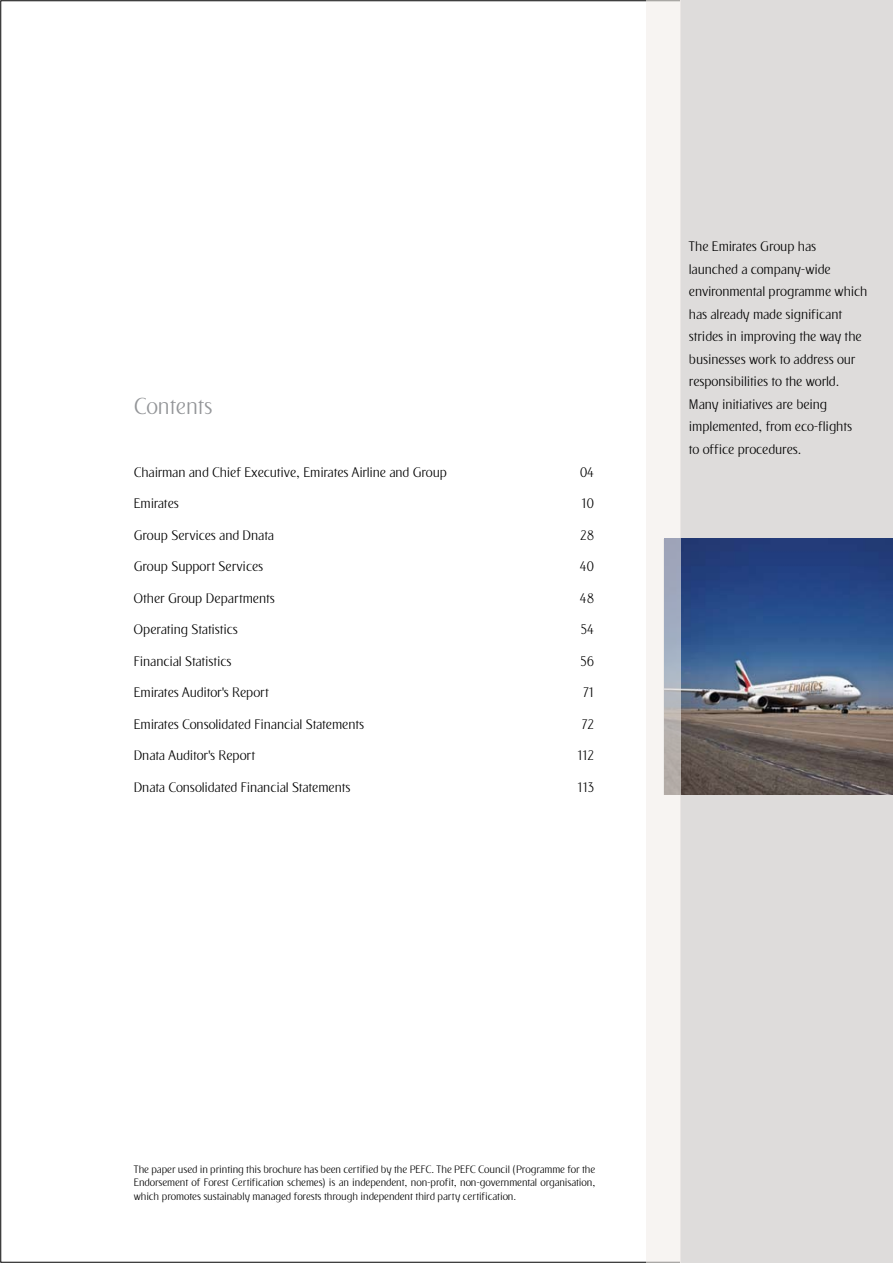
<style>
.page{position:relative;width:893px;height:1263px;background:#fff}
.page>*{position:absolute;margin:0;border:0;box-sizing:border-box;transform-origin:0 0}
.t1{font:22.5px "EK03 Plain L02";color:#939598}
.t2{font:13.5px/22.5px "EK03 Plain L02";color:#000}
.t3{font:10.5px/13.5px "EK03 Plain L02";color:#000;text-align:justify}
</style>
<div class="page">
<div style="left:680px;top:0;width:213px;height:1263px;background:#dedcdb"></div>
<img style="left:680px;top:539px;width:213px;height:255px">
<svg style="left:646px;top:0;width:34px;height:1263px;fill:#f7f4f2"></svg>
<p class="t1" style="left:134px;top:394px;width:80px">Contents</p>
<p class="t2" style="left:134px;top:461px;width:315px">Chairman and Chief Executive, Emirates Airline and Group</p>
<p class="t2" style="left:580px;top:461px;width:16px">04</p>
<p class="t2" style="left:134px;top:492px;width:47px">Emirates</p>
<p class="t2" style="left:581px;top:492px;width:14px">10</p>
<p class="t2" style="left:134px;top:524px;width:142px">Group Services and Dnata</p>
<p class="t2" style="left:580px;top:524px;width:15px">28</p>
<p class="t2" style="left:134px;top:555px;width:131px">Group Support Services</p>
<p class="t2" style="left:580px;top:555px;width:16px">40</p>
<p class="t2" style="left:134px;top:587px;width:143px">Other Group Departments</p>
<p class="t2" style="left:580px;top:587px;width:16px">48</p>
<p class="t2" style="left:134px;top:618px;width:105px">Operating Statistics</p>
<p class="t2" style="left:581px;top:618px;width:15px">54</p>
<p class="t2" style="left:134px;top:650px;width:99px">Financial Statistics</p>
<p class="t2" style="left:580px;top:650px;width:15px">56</p>
<p class="t2" style="left:134px;top:681px;width:137px">Emirates Auditor’s Report</p>
<p class="t2" style="left:583px;top:681px;width:12px">71</p>
<p class="t2" style="left:134px;top:713px;width:232px">Emirates Consolidated Financial Statements</p>
<p class="t2" style="left:582px;top:713px;width:14px">72</p>
<p class="t2" style="left:134px;top:744px;width:123px">Dnata Auditor’s Report</p>
<p class="t2" style="left:577px;top:744px;width:18px">112</p>
<p class="t2" style="left:134px;top:776px;width:218px">Dnata Consolidated Financial Statements</p>
<p class="t2" style="left:578px;top:776px;width:18px">113</p>
<p class="t2" style="left:689px;top:236px;width:180px">The Emirates Group has launched a company-wide environmental programme which has already made significant strides in improving the way the businesses work to address our responsibilities to the world.<br>Many initiatives are being implemented, from eco-flights<br>to office procedures.</p>
<p class="t3" style="left:134px;top:1162px;width:463px">The paper used in printing this brochure has been certified by the PEFC. The PEFC Council (Programme for the Endorsement of Forest Certification schemes) is an independent, non-profit, non-governmental organisation, which promotes sustainably managed forests through independent third party certification.</p>
</div>
